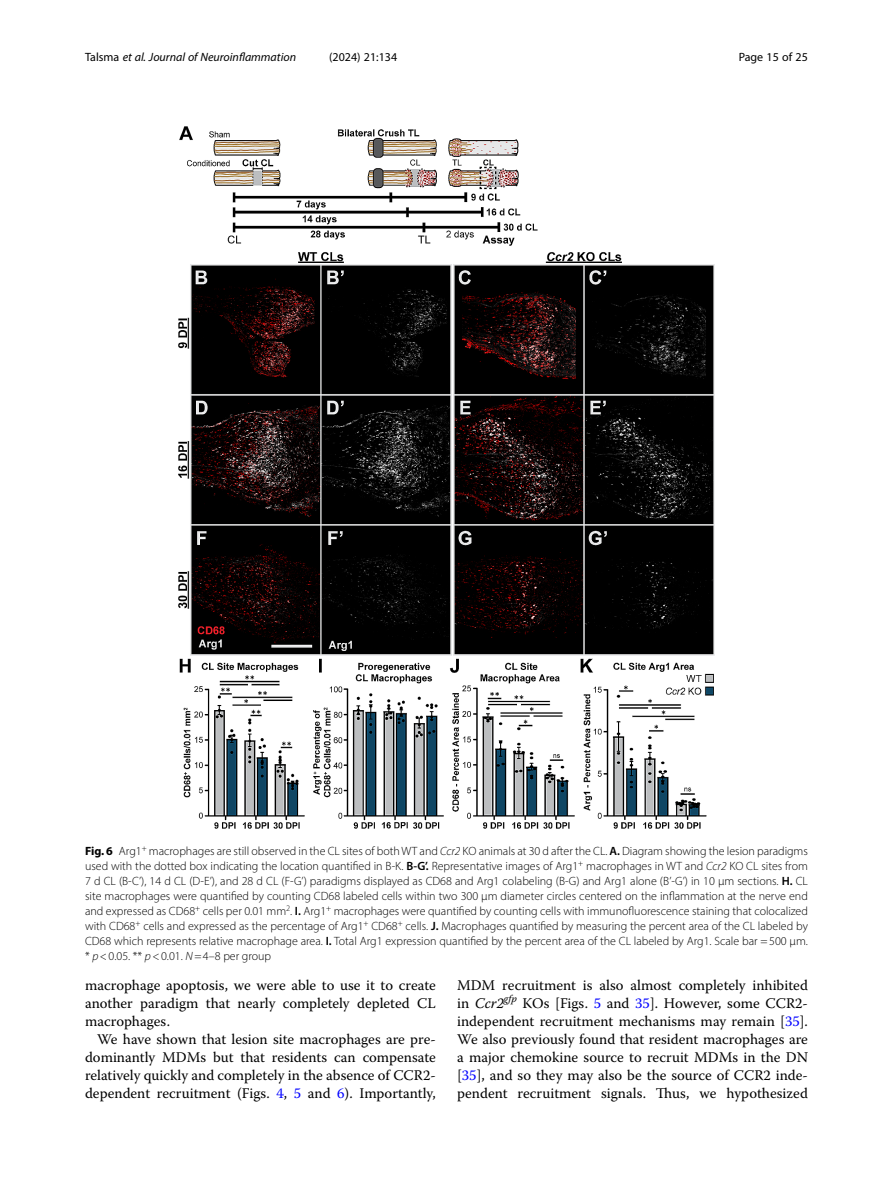
<style>
.page{position:relative;width:893px;height:1191px;background:#fff}
.page>*{position:absolute;margin:0;border:0;box-sizing:border-box;transform-origin:0 0}
.Body_Text_Indent{font:14.7px/18px "Warnock Pro";color:#000;text-align:justify}
.Body_Text{font:14.7px/18px "Warnock Pro";color:#000;text-align:justify}
.Figure_Caption{font:300 12px/15px "Myriad Pro";color:#000;text-align:justify}
.t1{font:italic 12px "Myriad Pro";color:#000}
.t2{font:12px "Myriad Pro";color:#000}
.s1{font-style:normal}
.s2{font-weight:700}
.s3{font-style:italic}
.s4{font-weight:600}
.s5{color:#00f}
</style>
<div class="page">
<img style="left:178px;top:126px;width:536px;height:702px">
<p class="t1" style="left:85px;top:50px;width:213px"><span class="s1">Talsma</span> et al. Journal of Neuroinflammation</p>
<p class="t2" style="left:329px;top:50px;width:70px">(2024) 21:134</p>
<p class="t2" style="left:739px;top:50px;width:71px">Page 15 of 25</p>
<p class="Figure_Caption" style="left:85px;top:843px;width:724px"><span class="s2">Fig. 6</span> Arg1<sup>+</sup> macrophages are still observed in the CL sites of both WT and <span class="s3">Ccr2</span> KO animals at 30 d after the CL. <span class="s4">A.</span> Diagram showing the lesion paradigms used with the dotted box indicating the location quantified in B-K. <span class="s4">B-G’.</span> Representative images of Arg1<sup>+</sup> macrophages in WT and <span class="s3">Ccr2</span> KO CL sites from 7 d CL (B-C’), 14 d CL (D-E’), and 28 d CL (F-G’) paradigms displayed as CD68 and Arg1 colabeling (B-G) and Arg1 alone (B’-G’) in 10 μm sections. <span class="s4">H.</span> CL site macrophages were quantified by counting CD68 labeled cells within two 300 μm diameter circles centered on the inflammation at the nerve end and expressed as CD68<sup>+</sup> cells per 0.01 mm<sup>2</sup>. <span class="s4">I.</span> Arg1<sup>+</sup> macrophages were quantified by counting cells with immunofluorescence staining that colocalized with CD68<sup>+</sup> cells and expressed as the percentage of Arg1<sup>+</sup> CD68<sup>+</sup> cells. <span class="s4">J.</span> Macrophages quantified by measuring the percent area of the CL labeled by CD68 which represents relative macrophage area. <span class="s4">I.</span> Total Arg1 expression quantified by the percent area of the CL labeled by Arg1. Scale bar =500 μm. * <span class="s3">p</span>&lt;0.05. ** <span class="s3">p</span>&lt;0.01. <span class="s3">N</span>=4–8 per group</p>
<p class="Body_Text" style="left:85px;top:976px;width:352px">macrophage apoptosis, we were able to use it to create another paradigm that nearly completely depleted CL macrophages.</p>
<p class="Body_Text_Indent" style="left:85px;top:1030px;width:352px;text-indent:12px">We have shown that lesion site macrophages are pre&shy;dominantly MDMs but that residents can compensate relatively quickly and completely in the absence of CCR2- dependent recruitment (Figs. <span class="s5">4</span>, <span class="s5">5</span> and <span class="s5">6</span>). Importantly,</p>
<p class="Body_Text_Indent" style="left:457px;top:976px;width:352px">MDM recruitment is also almost completely inhibited in <span class="s3">Ccr2</span><sup>gfp</sup> KOs [Figs. <span class="s5">5</span> and <span class="s5">35</span>]. However, some CCR2- independent recruitment mechanisms may remain [<span class="s5">35</span>].<br>We also previously found that resident macrophages are a major chemokine source to recruit MDMs in the DN [<span class="s5">35</span>], and so they may also be the source of CCR2 inde&shy;pendent recruitment signals. Thus, we hypothesized</p>
</div>
